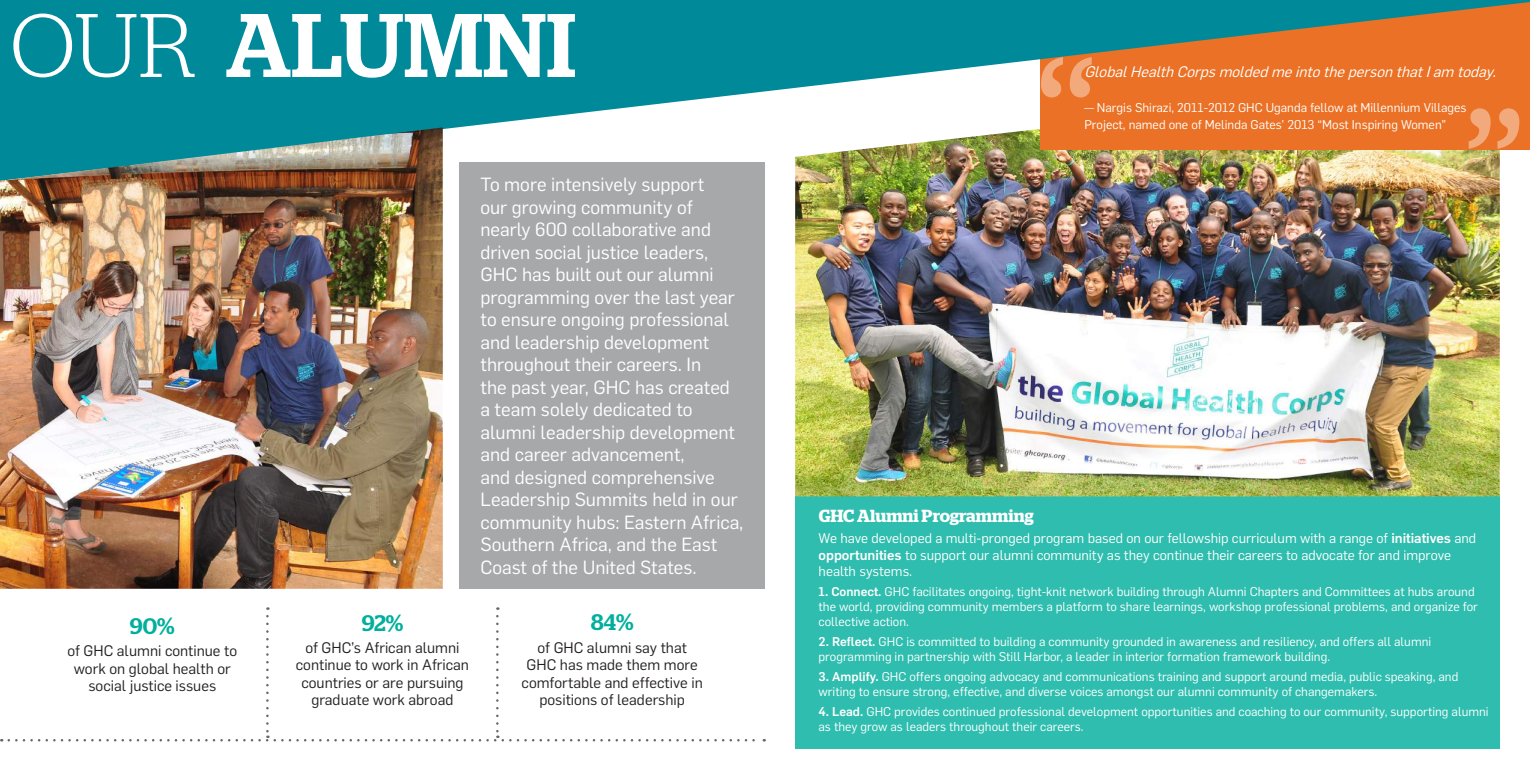
<style>
.page{position:relative;width:1530px;height:765px;background:#fff}
.page>*{position:absolute;margin:0;border:0;box-sizing:border-box;transform-origin:0 0}
.t1{font:300 250px "Stag";color:#fff}
.t2{font:500 90px "Stag";color:#fff}
.t3{font:500 22.5px "Stag";color:#00af9d}
.t4{font:18.75px/22.5px "Flama";color:#fff}
.t5{font:600 17.5px "Stag";color:#fff}
.t6{font:15px/17.5px "Flama";color:#231f20;text-align:center}
.t7{font:italic 15px "Flama";color:#fff}
.t8{font:13.75px/16.5px "Flama";color:#fff}
.t9{font:12.5px/15px "Flama";color:#fff}
.s1{font-weight:300}
.s2{font-weight:500}
</style>
<div class="page">
<div style="left:795px;top:496px;width:705px;height:253px;background:#2ebdae"></div>
<img style="left:795px;top:181px;width:705px;height:315px">
<div style="left:459px;top:162px;width:306px;height:427px;background:#a6a8aa"></div>
<svg style="left:0;top:0;width:1530px;height:181px;fill:#008998"></svg>
<img style="left:0;top:127px;width:443px;height:462px">
<svg style="left:9px;top:616px;width:756px;height:126px"></svg>
<h2 class="t2" style="left:10px;top:-8px;width:567px"><span class="s1">OUR</span> ALUMNI</h2>
<h3 class="t3" style="left:130px;top:613px;width:46px">90%</h3>
<p class="t6" style="left:67px;top:641px;width:171px">of GHC alumni continue to work on global health or social justice issues</p>
<p class="t4" style="left:480px;top:172px;width:264px">To more intensively support<br>our growing community of nearly 600 collaborative and driven social justice leaders,<br>GHC has built out our alumni programming over the last year to ensure ongoing professional and leadership development throughout their careers. In<br>the past year, GHC has created a team solely dedicated to alumni leadership development and career advancement,<br>and designed comprehensive<br>Leadership Summits held in our community hubs: Eastern Africa,<br>Southern Africa, and the East<br>Coast of the United States.</p>
<h3 class="t3" style="left:362px;top:609px;width:43px">92%</h3>
<p class="t6" style="left:296px;top:638px;width:175px">of GHC’s African alumni continue to work in African countries or are pursuing graduate work abroad</p>
<h3 class="t3" style="left:591px;top:609px;width:44px">84%</h3>
<p class="t6" style="left:522px;top:638px;width:183px">of GHC alumni say that<br>GHC has made them more comfortable and effective in positions of leadership</p>
<h1 class="t1" style="left:1034px;top:4px;width:66px">“</h1>
<p class="t7" style="left:1084px;top:61px;width:418px">GlobalHealthCorpsmoldedmeintothepersonthatIam today.</p>
<p class="t9" style="left:1084px;top:98px;width:384px;line-height:17.5px">— Nargis Shirazi, 2011-2012 GHC Uganda fellow at Millennium Villages<br>Project, named one of Melinda Gates’ 2013 “Most Inspiring Women”</p>
<h1 class="t1" style="left:1527px;top:202px;width:66px;rotate:-180deg">“</h1>
<h3 class="t5" style="left:819px;top:505px;width:217px">GHC Alumni Programming</h3>
<p class="t8" style="left:819px;top:529px;width:659px">We have developed a multi-pronged program based on our fellowship curriculum with a range of <span class="s2">initiatives</span> and <span class="s2">opportunities</span> to support our alumni community as they continue their careers to advocate for and improve health systems.</p>
<p class="t9" style="left:819px;top:584px;width:661px"><span class="s2">1. Connect.</span> GHC facilitates ongoing, tight-knit network building through Alumni Chapters and Committees at hubs around the world, providing community members a platform to share learnings, workshop professional problems, and organize for collective action.</p>
<p class="t9" style="left:819px;top:634px;width:614px"><span class="s2">2. Reflect.</span> GHC is committed to building a community grounded in awareness and resiliency, and offers all alumni programming in partnership with Still Harbor, a leader in interior formation framework building.</p>
<p class="t9" style="left:819px;top:669px;width:641px"><span class="s2">3. Amplify.</span> GHC offers ongoing advocacy and communications training and support around media, public speaking, and writing to ensure strong, effective, and diverse voices amongst our alumni community of changemakers.</p>
<p class="t9" style="left:819px;top:704px;width:672px"><span class="s2">4. Lead.</span> GHC provides continued professional development opportunities and coaching to our community, supporting alumni as they grow as leaders throughout their careers.</p>
</div>
